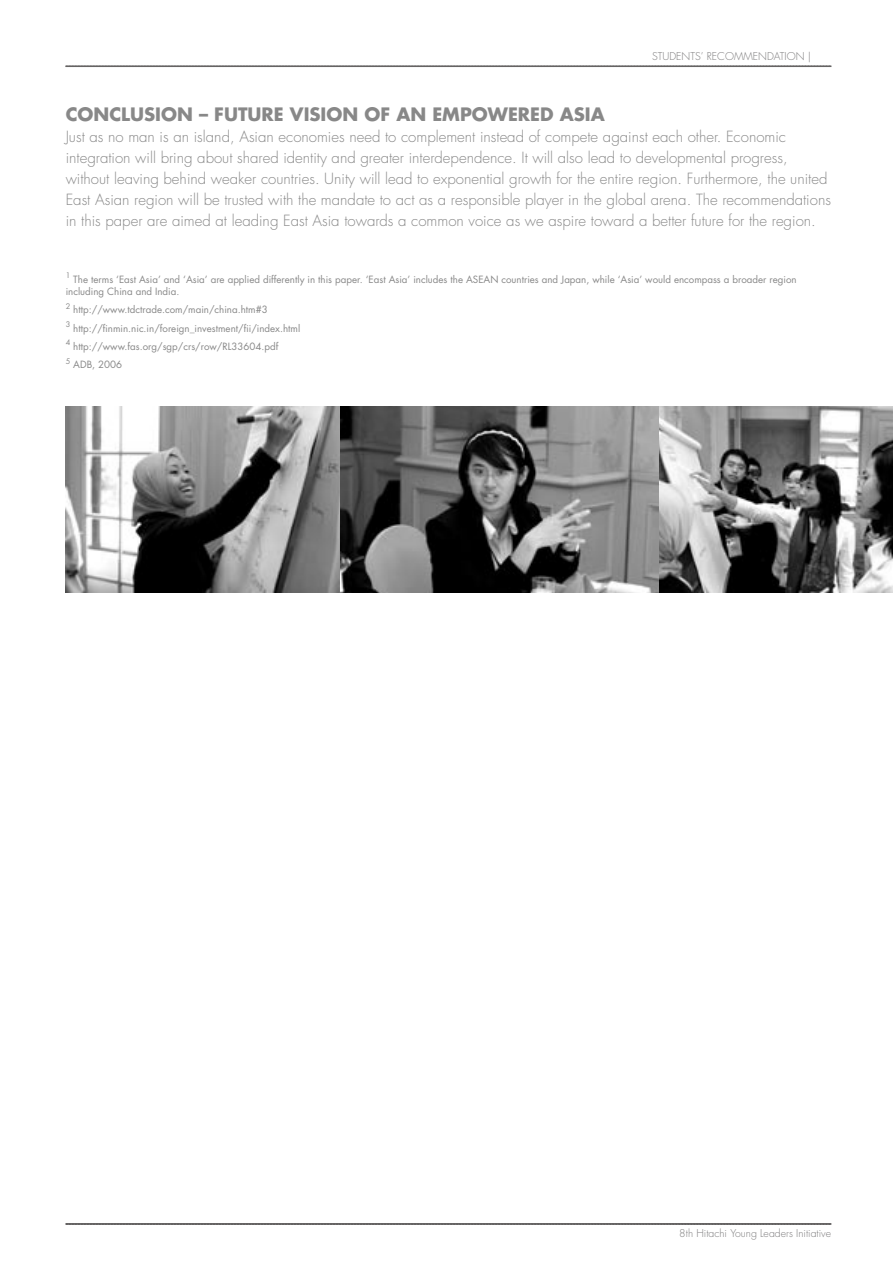
<style>
.page{position:relative;width:893px;height:1263px;background:#fff}
.page>*{position:absolute;margin:0;border:0;box-sizing:border-box;transform-origin:0 0}
.t1{font:700 18px "Futura";color:#888}
.t2{font:300 15px/21px "Futura";color:#888}
.t3{font:300 10.5px "Futura";color:#7d7c7d}
.t4{font:9.75px/12px "Futura";color:#888}
.t5{font:7.5px "Futura";color:#888}
</style>
<div class="page">
<svg style="left:66px;top:65px;width:765px;height:2px;background:#818080"></svg>
<svg style="left:66px;top:1223px;width:765px;height:2px;background:#686666"></svg>
<img style="left:658px;top:407px;width:235px;height:185px">
<img style="left:66px;top:407px;width:275px;height:185px">
<img style="left:341px;top:407px;width:317px;height:185px">
<p class="t3" style="left:652px;top:50px;width:161px">STUDENTS’ RECOMMENDATION |</p>
<p class="t1" style="left:66px;top:102px;width:541px">CONCLUSION – FUTURE VISION OF AN EMPOWERED ASIA</p>
<p class="t2" style="left:66px;top:126px;width:767px">Just as no man is an island, Asian economies need to complement instead of compete against each other. Economic integration will bring about shared identity and greater interdependence. It will also lead to developmental progress, without leaving behind weaker countries. Unity will lead to exponential growth for the entire region. Furthermore, the united East Asian region will be trusted with the mandate to act as a responsible player in the global arena. The recommendations in this paper are aimed at leading East Asia towards a common voice as we aspire toward a better future for the region.</p>
<p class="t5" style="left:66px;top:271px;width:6px">1</p>
<p class="t4" style="left:66px;top:273px;width:732px;text-indent:8px">The terms ‘East Asia’ and ‘Asia’ are applied differently in this paper. ‘East Asia’ includes the ASEAN countries and Japan, while ‘Asia’ would encompass a broader region including China and India.</p>
<p class="t5" style="left:66px;top:301px;width:6px">2</p>
<p class="t4" style="left:73px;top:304px;width:196px">http://www.tdctrade.com/main/china.htm#3</p>
<p class="t5" style="left:66px;top:319px;width:6px">3</p>
<p class="t4" style="left:73px;top:322px;width:228px">http://finmin.nic.in/foreign_investment/fii/index.html</p>
<p class="t5" style="left:66px;top:338px;width:6px">4</p>
<p class="t4" style="left:73px;top:340px;width:207px">http://www.fas.org/sgp/crs/row/RL33604.pdf</p>
<p class="t5" style="left:66px;top:356px;width:6px">5</p>
<p class="t4" style="left:73px;top:359px;width:50px">ADB, 2006</p>
<p class="t3" style="left:679px;top:1227px;width:153px">8th Hitachi Young Leaders Initiative</p>
</div>
